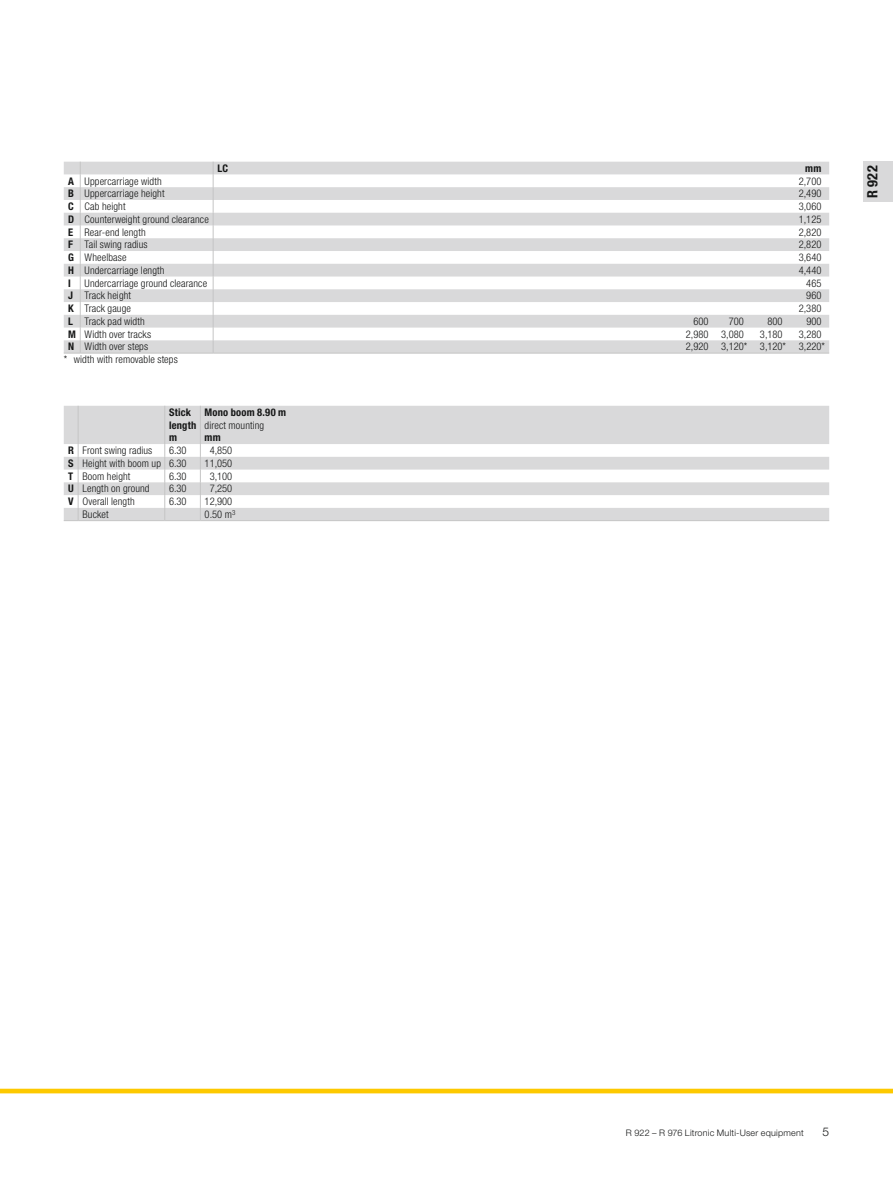
<style>
.page{position:relative;width:893px;height:1187px;background:#fff}
.page>*{position:absolute;margin:0;border:0;box-sizing:border-box;transform-origin:0 0}
.t1{font:700 condensed 14.25px "Helvetica Neue LTW1 G";color:#151616}
.t2{font:300 12px "Helvetica Neue LTW1 G";color:#151616}
.t3{font:300 condensed 10.5px "Helvetica Neue LTW1 G";letter-spacing:.01em;color:#151616}
.t4{font:700 condensed 10.5px/12.8px "Helvetica Neue LTW1 G";letter-spacing:.02em;color:#151616}
.t5{font:300 9px "Helvetica Neue LTW1 G";letter-spacing:.025em;color:#151616}
.s1{font-weight:700}
.s2{color:#fff}
</style>
<div class="page">
<div style="left:0;top:1088px;width:893px;height:5px;background:#fdc900"></div>
<div style="left:863px;top:162px;width:30px;height:40px;background:#d9d9da"></div>
<svg style="left:81px;top:162px;width:748px;height:191px;fill:#dadadb"></svg>
<svg style="left:213px;top:162px;width:1px;height:191px"></svg>
<svg style="left:64px;top:162px;width:17px;height:192px"></svg>
<hr style="left:80px;top:353px;width:133px;height:1px;background:#c5c5c5">
<hr style="left:213px;top:353px;width:616px;height:1px;background:#c5c5c5">
<svg style="left:64px;top:406px;width:765px;height:114px;fill:#d9d9da"></svg>
<hr style="left:78px;top:406px;width:1px;height:38px;background:#c5c5c5">
<hr style="left:164px;top:406px;width:1px;height:38px;background:#c5c5c5">
<hr style="left:200px;top:406px;width:1px;height:38px;background:#c5c5c5">
<svg style="left:164px;top:444px;width:1px;height:76px"></svg>
<svg style="left:200px;top:444px;width:1px;height:76px"></svg>
<svg style="left:64px;top:444px;width:15px;height:77px"></svg>
<hr style="left:78px;top:520px;width:87px;height:1px;background:#c5c5c5">
<hr style="left:165px;top:520px;width:35px;height:1px;background:#c5c5c5">
<hr style="left:200px;top:520px;width:629px;height:1px;background:#c5c5c5">
<p class="t4" style="left:217px;top:162px;width:12px">LC</p>
<p class="t4" style="left:805px;top:162px;width:18px">mm</p>
<p class="t3" style="left:68px;top:175px;width:95px"><span class="s1">A</span> Uppercarriage width</p>
<p class="t3" style="left:799px;top:175px;width:28px">2,700<span class="s2">*</span></p>
<p class="t3" style="left:68px;top:187px;width:98px"><span class="s1">B</span> Uppercarriage height</p>
<p class="t3" style="left:799px;top:187px;width:24px">2,490</p>
<p class="t3" style="left:68px;top:200px;width:59px"><span class="s1">C</span> Cab height</p>
<p class="t3" style="left:799px;top:200px;width:24px">3,060</p>
<p class="t3" style="left:68px;top:213px;width:142px"><span class="s1">D</span> Counterweight ground clearance</p>
<p class="t3" style="left:799px;top:213px;width:24px">1,125</p>
<p class="t3" style="left:68px;top:226px;width:79px"><span class="s1">E</span> Rear-end length</p>
<p class="t3" style="left:799px;top:226px;width:24px">2,820</p>
<p class="t3" style="left:68px;top:238px;width:81px"><span class="s1">F</span> Tail swing radius</p>
<p class="t3" style="left:799px;top:238px;width:24px">2,820</p>
<p class="t3" style="left:68px;top:251px;width:60px"><span class="s1">G</span> Wheelbase</p>
<p class="t3" style="left:799px;top:251px;width:24px">3,640</p>
<p class="t3" style="left:68px;top:264px;width:98px"><span class="s1">H</span> Undercarriage length</p>
<p class="t3" style="left:799px;top:264px;width:24px">4,440</p>
<p class="t4" style="left:68px;top:276px;width:4px">I</p>
<p class="t3" style="left:85px;top:277px;width:124px">Undercarriage ground clearance</p>
<p class="t3" style="left:806px;top:277px;width:17px">465</p>
<p class="t3" style="left:68px;top:289px;width:65px"><span class="s1">J</span> Track height</p>
<p class="t3" style="left:806px;top:289px;width:17px">960</p>
<p class="t3" style="left:68px;top:302px;width:64px"><span class="s1">K</span> Track gauge</p>
<p class="t3" style="left:799px;top:302px;width:24px">2,380</p>
<p class="t3" style="left:68px;top:315px;width:78px"><span class="s1">L</span> Track pad width</p>
<p class="t3" style="left:693px;top:315px;width:17px">600</p>
<p class="t3" style="left:729px;top:315px;width:17px">700</p>
<p class="t3" style="left:767px;top:315px;width:17px">800</p>
<p class="t3" style="left:806px;top:315px;width:17px">900</p>
<p class="t3" style="left:68px;top:328px;width:85px"><span class="s1">M</span> Width over tracks</p>
<p class="t3" style="left:686px;top:328px;width:59px">2,980 3,080</p>
<p class="t3" style="left:760px;top:328px;width:24px">3,180</p>
<p class="t3" style="left:799px;top:328px;width:24px">3,280</p>
<p class="t3" style="left:68px;top:340px;width:82px"><span class="s1">N</span> Width over steps</p>
<p class="t3" style="left:686px;top:340px;width:141px">2,920 3,120* 3,120* 3,220*</p>
<p class="t3" style="left:64px;top:353px;width:116px">* width with removable steps</p>
<p class="t4" style="left:169px;top:406px;width:29px">Stick length m</p>
<p class="t4" style="left:205px;top:406px;width:83px">Mono boom 8.90 m</p>
<p class="t3" style="left:205px;top:419px;width:61px">direct mounting</p>
<p class="t4" style="left:205px;top:431px;width:18px">mm</p>
<p class="t3" style="left:68px;top:444px;width:86px"><span class="s1">R</span> Front swing radius</p>
<p class="t3" style="left:169px;top:444px;width:19px">6.30</p>
<p class="t3" style="left:210px;top:444px;width:24px">4,850</p>
<p class="t3" style="left:68px;top:457px;width:120px"><span class="s1">S</span> Height with boom up 6.30</p>
<p class="t3" style="left:205px;top:457px;width:29px">11,050</p>
<p class="t3" style="left:68px;top:470px;width:64px"><span class="s1">T</span> Boom height</p>
<p class="t3" style="left:169px;top:470px;width:19px">6.30</p>
<p class="t3" style="left:210px;top:470px;width:24px">3,100</p>
<p class="t3" style="left:68px;top:482px;width:83px"><span class="s1">U</span> Length on ground</p>
<p class="t3" style="left:169px;top:482px;width:19px">6.30</p>
<p class="t3" style="left:210px;top:482px;width:24px">7,250</p>
<p class="t3" style="left:68px;top:495px;width:68px"><span class="s1">V</span> Overall length</p>
<p class="t3" style="left:169px;top:495px;width:19px">6.30</p>
<p class="t3" style="left:205px;top:495px;width:29px">12,900</p>
<p class="t3" style="left:82px;top:508px;width:28px">Bucket</p>
<p class="t3" style="left:205px;top:508px;width:32px">0.50 m<sup>3</sup></p>
<h1 class="t1" style="left:864px;top:198px;width:34px;rotate:-90deg">R 922</h1>
<p class="t5" style="left:626px;top:1127px;width:179px">R 922 – R 976 Litronic Multi-User equipment</p>
<p class="t2" style="left:822px;top:1124px;width:8px">5</p>
</div>
